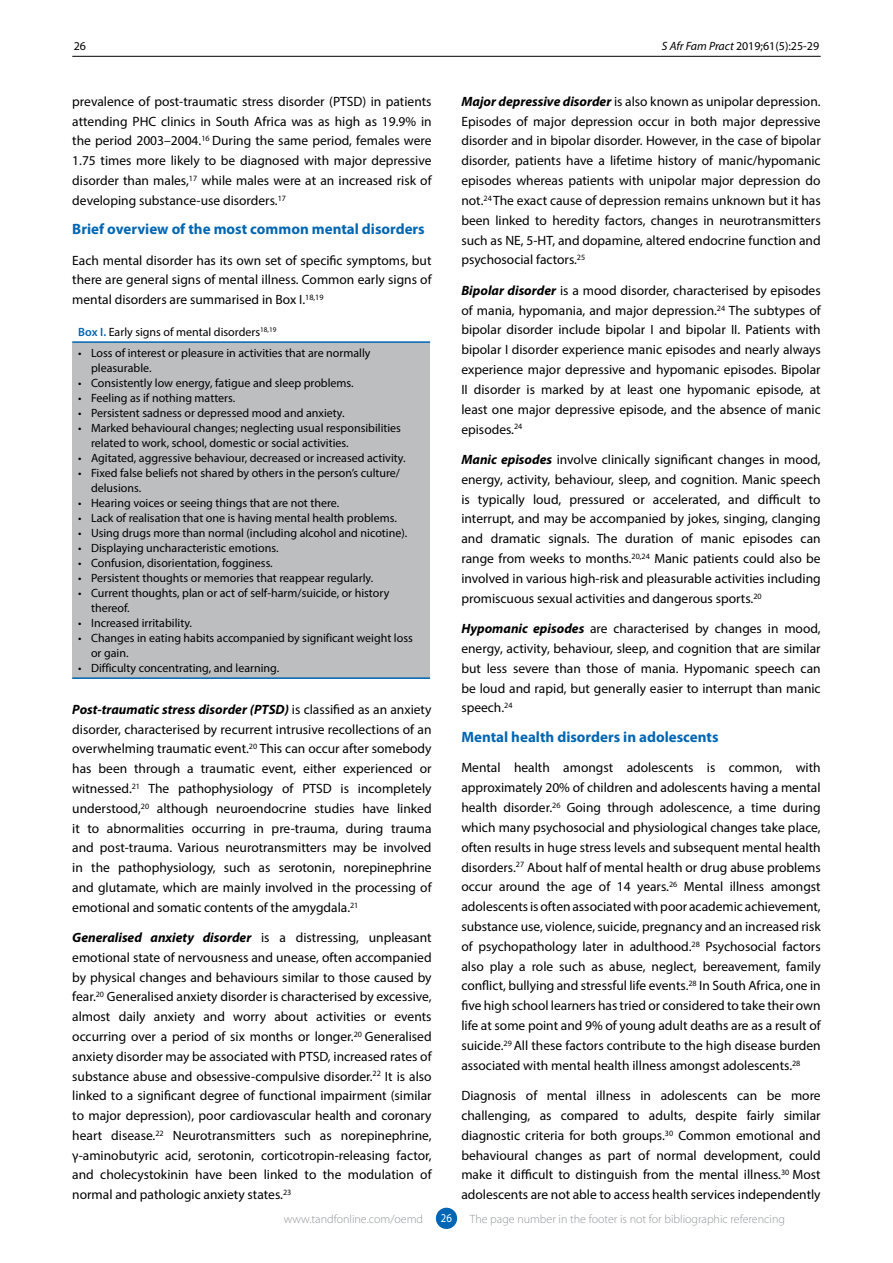
<style>
.page{position:relative;width:893px;height:1263px;background:#fff}
.page>*{position:absolute;margin:0;border:0;box-sizing:border-box;transform-origin:0 0}
.t1{font:700 15px "Myriad Pro";color:#0066b3}
.t2{font:13.5px/19.8px "Myriad Pro";color:#000;text-align:justify}
.t3{font:12px/15px "Myriad Pro";color:#000}
.t4{font:300 12px "Myriad Pro";color:#939598}
.t5{font:12px "Myriad Pro";color:#fff;scale:.9 1}
.s1{font-style:italic}
.s2{font-weight:600;color:#0066b3}
.s3{font-weight:700;font-style:italic}
</style>
<div class="page">
<hr style="left:72px;top:56px;width:749px;height:1px;background:#000">
<div style="left:436px;top:1208px;width:21px;height:21px;background:#0066b3;border-radius:50%"></div>
<div style="left:72px;top:342px;width:358px;height:336px;background:#bcbec0"></div>
<hr style="left:72px;top:341px;width:358px;height:2px;background:#0066b3">
<hr style="left:72px;top:677px;width:358px;height:2px;background:#0066b3">
<p class="t3" style="left:74px;top:38px;width:14px">26</p>
<p class="t3" style="left:662px;top:38px;width:159px"><span class="s1">S Afr Fam Pract</span> 2019;61(5):25-29</p>
<p class="t2" style="left:72px;top:91px;width:361px">prevalence of post-traumatic stress disorder (PTSD) in patients attending PHC clinics in South Africa was as high as 19.9% in the period 2003–2004.<sup>16</sup> During the same period, females were 1.75 times more likely to be diagnosed with major depressive disorder than males,<sup>17</sup> while males were at an increased risk of developing substance-use disorders.<sup>17</sup></p>
<p class="t1" style="left:72px;top:219px;width:354px">Brief overview of the most common mental disorders</p>
<p class="t2" style="left:72px;top:250px;width:361px">Each mental disorder has its own set of specific symptoms, but there are general signs of mental illness. Common early signs of mental disorders are summarised in Box I.<sup>18,19</sup></p>
<p class="t3" style="left:78px;top:324px;width:200px"><span class="s2">Box I.</span> Early signs of mental disorders<sup>18,19</sup></p>
<p class="t3" style="left:91px;top:345px;width:281px;text-indent:-13px">• Loss of interest or pleasure in activities that are normally pleasurable.</p>
<p class="t3" style="left:78px;top:375px;width:277px">• Consistently low energy, fatigue and sleep problems.</p>
<p class="t3" style="left:78px;top:390px;width:158px">• Feeling as if nothing matters.</p>
<p class="t3" style="left:78px;top:405px;width:268px">• Persistent sadness or depressed mood and anxiety.</p>
<p class="t3" style="left:91px;top:420px;width:312px;text-indent:-13px">• Marked behavioural changes; neglecting usual responsibilities related to work, school, domestic or social activities.</p>
<p class="t3" style="left:78px;top:450px;width:329px">• Agitated, aggressive behaviour, decreased or increased activity.</p>
<p class="t3" style="left:91px;top:465px;width:310px;text-indent:-13px">• Fixed false beliefs not shared by others in the person’s culture/ delusions.</p>
<p class="t3" style="left:78px;top:495px;width:262px">• Hearing voices or seeing things that are not there.</p>
<p class="t3" style="left:78px;top:510px;width:320px">• Lack of realisation that one is having mental health problems.</p>
<p class="t3" style="left:78px;top:525px;width:330px">• Using drugs more than normal (including alcohol and nicotine).</p>
<p class="t3" style="left:78px;top:540px;width:202px">• Displaying uncharacteristic emotions.</p>
<p class="t3" style="left:78px;top:555px;width:196px">• Confusion, disorientation, fogginess.</p>
<p class="t3" style="left:78px;top:570px;width:296px">• Persistent thoughts or memories that reappear regularly.</p>
<p class="t3" style="left:91px;top:585px;width:300px;text-indent:-13px">• Current thoughts, plan or act of self-harm/suicide, or history thereof.</p>
<p class="t3" style="left:78px;top:615px;width:115px">• Increased irritability.</p>
<p class="t3" style="left:91px;top:630px;width:323px;text-indent:-13px">• Changes in eating habits accompanied by significant weight loss or gain.</p>
<p class="t3" style="left:78px;top:660px;width:203px">• Difficulty concentrating, and learning.</p>
<p class="t2" style="left:72px;top:699px;width:361px"><span class="s3">Post-traumatic stress disorder (PTSD)</span> is classified as an anxiety disorder, characterised by recurrent intrusive recollections of an overwhelming traumatic event.<sup>20</sup> This can occur after somebody has been through a traumatic event, either experienced or witnessed.<sup>21</sup> The pathophysiology of PTSD is incompletely understood,<sup>20</sup> although neuroendocrine studies have linked it to abnormalities occurring in pre-trauma, during trauma and post-trauma. Various neurotransmitters may be involved in the pathophysiology, such as serotonin, norepinephrine and glutamate, which are mainly involved in the processing of emotional and somatic contents of the amygdala.<sup>21</sup></p>
<p class="t2" style="left:72px;top:927px;width:361px"><span class="s3">Generalised anxiety disorder</span> is a distressing, unpleasant emotional state of nervousness and unease, often accompanied by physical changes and behaviours similar to those caused by fear.<sup>20</sup> Generalised anxiety disorder is characterised by excessive, almost daily anxiety and worry about activities or events occurring over a period of six months or longer.<sup>20</sup> Generalised anxiety disorder may be associated with PTSD, increased rates of substance abuse and obsessive-compulsive disorder.<sup>22</sup> It is also linked to a significant degree of functional impairment (similar to major depression), poor cardiovascular health and coronary heart disease.<sup>22</sup> Neurotransmitters such as norepinephrine, γ-aminobutyric acid, serotonin, corticotropin-releasing factor, and cholecystokinin have been linked to the modulation of normal and pathologic anxiety states.<sup>23</sup></p>
<p class="t2" style="left:461px;top:91px;width:361px"><span class="s3">Major depressive disorder</span> is also known as unipolar depression.<br>Episodes of major depression occur in both major depressive disorder and in bipolar disorder. However, in the case of bipolar disorder, patients have a lifetime history of manic/hypomanic episodes whereas patients with unipolar major depression do not.<sup>24</sup> The exact cause of depression remains unknown but it has been linked to heredity factors, changes in neurotransmitters such as NE, 5-HT, and dopamine, altered endocrine function and psychosocial factors.<sup>25</sup></p>
<p class="t2" style="left:461px;top:280px;width:361px"><span class="s3">Bipolar disorder</span> is a mood disorder, characterised by episodes of mania, hypomania, and major depression.<sup>24</sup> The subtypes of bipolar disorder include bipolar I and bipolar II. Patients with bipolar I disorder experience manic episodes and nearly always experience major depressive and hypomanic episodes. Bipolar II disorder is marked by at least one hypomanic episode, at least one major depressive episode, and the absence of manic episodes.<sup>24</sup></p>
<p class="t2" style="left:461px;top:449px;width:361px"><span class="s3">Manic episodes</span> involve clinically significant changes in mood, energy, activity, behaviour, sleep, and cognition. Manic speech is typically loud, pressured or accelerated, and difficult to interrupt, and may be accompanied by jokes, singing, clanging and dramatic signals. The duration of manic episodes can range from weeks to months.<sup>20,24</sup> Manic patients could also be involved in various high-risk and pleasurable activities including promiscuous sexual activities and dangerous sports.<sup>20</sup></p>
<p class="t2" style="left:461px;top:618px;width:361px"><span class="s3">Hypomanic episodes</span> are characterised by changes in mood, energy, activity, behaviour, sleep, and cognition that are similar but less severe than those of mania. Hypomanic speech can be loud and rapid, but generally easier to interrupt than manic speech.<sup>24</sup></p>
<p class="t1" style="left:461px;top:727px;width:259px">Mental health disorders in adolescents</p>
<p class="t2" style="left:461px;top:758px;width:361px">Mental health amongst adolescents is common, with approximately 20% of children and adolescents having a mental health disorder.<sup>26</sup> Going through adolescence, a time during which many psychosocial and physiological changes take place, often results in huge stress levels and subsequent mental health disorders.<sup>27</sup> About half of mental health or drug abuse problems occur around the age of 14 years.<sup>26</sup> Mental illness amongst adolescents is often associated with poor academic achievement, substance use, violence, suicide, pregnancy and an increased risk of psychopathology later in adulthood.<sup>28</sup> Psychosocial factors also play a role such as abuse, neglect, bereavement, family conflict, bullying and stressful life events.<sup>28</sup> In South Africa, one in five high school learners has tried or considered to take their own life at some point and 9% of young adult deaths are as a result of suicide.<sup>29</sup> All these factors contribute to the high disease burden associated with mental health illness amongst adolescents.<sup>28</sup></p>
<p class="t2" style="left:461px;top:1085px;width:361px">Diagnosis of mental illness in adolescents can be more challenging, as compared to adults, despite fairly similar diagnostic criteria for both groups.<sup>30</sup> Common emotional and behavioural changes as part of normal development, could make it difficult to distinguish from the mental illness.<sup>30</sup> Most adolescents are not able to access health services independently</p>
<p class="t4" style="left:284px;top:1212px;width:141px">www.tandfonline.com/oemd</p>
<p class="t5" style="left:441px;top:1211px;width:14px">26</p>
<p class="t4" style="left:470px;top:1212px;width:317px">The page number in the footer is not for bibliographic referencing</p>
</div>
